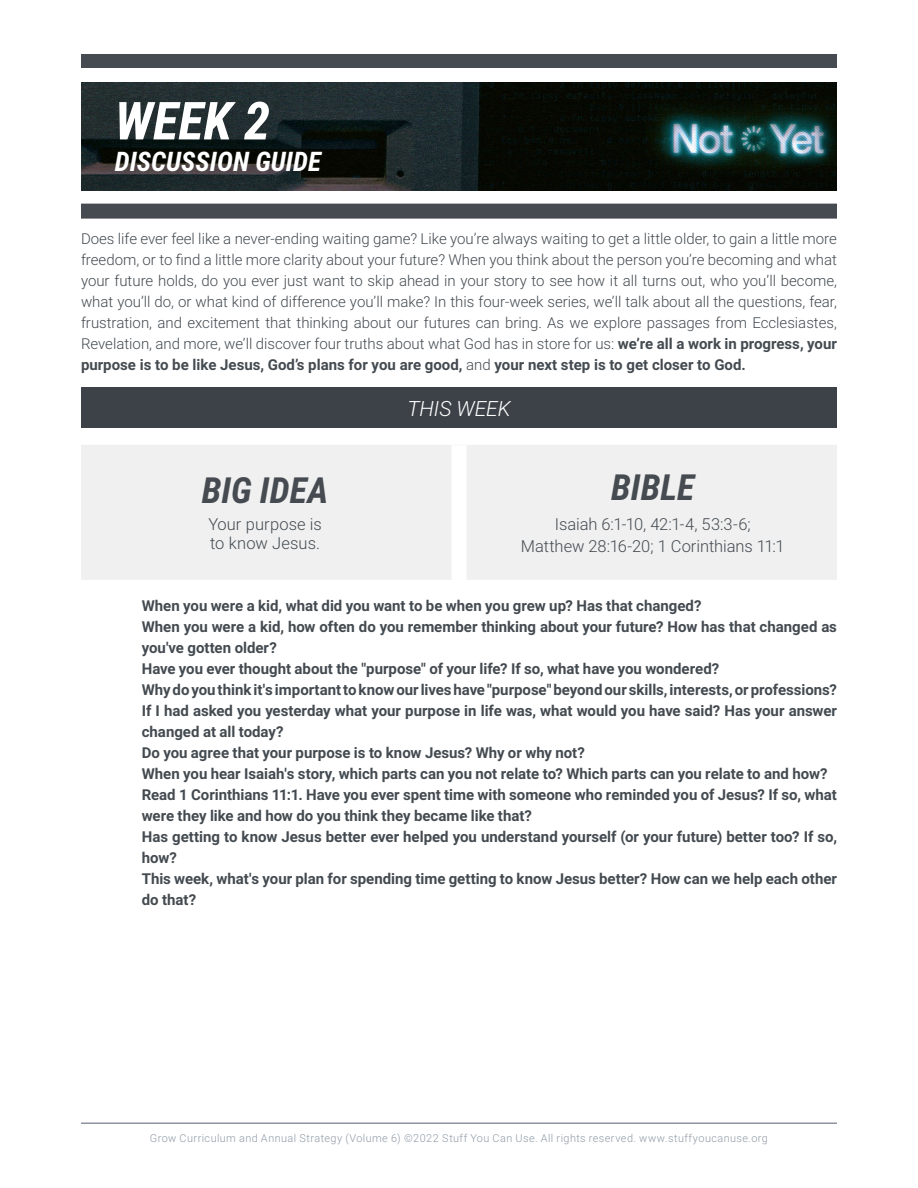
<style>
.page{position:relative;width:918px;height:1188px;background:#fff}
.page>*{position:absolute;margin:0;border:0;box-sizing:border-box;transform-origin:0 0}
.t1{font:italic 700 52.5px "Roboto Condensed";color:#fff}
.t2{font:italic 700 36px "Roboto Condensed";color:#454b51}
.t3{font:italic 700 27px "Roboto Condensed";color:#fff}
.t4{font:italic 300 21px "Roboto";letter-spacing:-.005em;color:#fff}
.t5{font:300 16.5px/22.5px "Roboto";letter-spacing:-.005em;color:#454b51;text-align:center}
.t6{font:300 16.5px/19.8px "Roboto";letter-spacing:.005em;color:#434a50}
.t7{font:700 15px/21px "Roboto";color:#434a50}
.t8{font:300 15px/21px "Roboto";color:#434a50;text-align:justify}
.t9{font:300 10.8px "Roboto";letter-spacing:.04em;color:#8f99a6}
.s1{font-weight:700}
</style>
<div class="page">
<hr style="left:81px;top:1122px;width:756px;height:2px;background:#8d949e">
<div style="left:81px;top:54px;width:756px;height:14px;background:#454b51"></div>
<div style="left:81px;top:204px;width:756px;height:15px;background:#454b51"></div>
<img style="left:81px;top:82px;width:756px;height:108px">
<div style="left:81px;top:387px;width:756px;height:41px;background:#3d4248"></div>
<div style="left:81px;top:445px;width:756px;height:135px;background:#f0f0f0"></div>
<div style="left:452px;top:445px;width:14px;height:136px;background:#fff"></div>
<h1 class="t1" style="left:115px;top:84px;width:157px">WEEK 2</h1>
<h3 class="t3" style="left:115px;top:142px;width:208px">DISCUSSION GUIDE</h3>
<p class="t8" style="left:81px;top:228px;width:758px">Does life ever feel like a never-ending waiting game? Like you’re always waiting to get a little older, to gain a little more freedom, or to find a little more clarity about your future? When you think about the person you’re becoming and what your future holds, do you ever just want to skip ahead in your story to see how it all turns out, who you’ll become, what you’ll do, or what kind of difference you’ll make? In this four-week series, we’ll talk about all the questions, fear, frustration, and excitement that thinking about our futures can bring. As we explore passages from Ecclesiastes, Revelation, and more, we’ll discover four truths about what God has in store for us: <span class="s1">we’re all a work in progress, your purpose is to be like Jesus, God’s plans for you are good,</span> and <span class="s1">your next step is to get closer to God.</span></p>
<h2 class="t2" style="left:202px;top:465px;width:128px">BIG IDEA</h2>
<p class="t6" style="left:208px;top:513px;width:115px">Your purpose is to know Jesus.</p>
<h3 class="t4" style="left:407px;top:393px;width:105px">THIS WEEK</h3>
<h2 class="t2" style="left:611px;top:462px;width:85px">BIBLE</h2>
<p class="t5" style="left:521px;top:512px;width:265px">Isaiah 6:1-10, 42:1-4, 53:3-6;<br>Matthew 28:16-20; 1 Corinthians 11:1</p>
<p class="t7" style="left:142px;top:595px;width:697px">When you were a kid, what did you want to be when you grew up? Has that changed?<br>When you were a kid, how often do you remember thinking about your future? How has that changed as you've gotten older?<br>Have you ever thought about the "purpose" of your life? If so, what have you wondered?<br>Why do you think it's important to know our lives have "purpose" beyond our skills, interests, or professions?<br>If I had asked you yesterday what your purpose in life was, what would you have said? Has your answer changed at all today?<br>Do you agree that your purpose is to know Jesus? Why or why not?<br>When you hear Isaiah's story, which parts can you not relate to? Which parts can you relate to and how?<br>Read 1 Corinthians 11:1. Have you ever spent time with someone who reminded you of Jesus? If so, what were they like and how do you think they became like that?<br>Has getting to know Jesus better ever helped you understand yourself (or your future) better too? If so, how?<br>This week, what's your plan for spending time getting to know Jesus better? How can we help each other do that?</p>
<p class="t9" style="left:150px;top:1131px;width:620px">Grow Curriculum and Annual Strategy (Volume 6) ©2022 Stuff You Can Use. All rights reserved. www.stuffyoucanuse.org</p>
</div>
